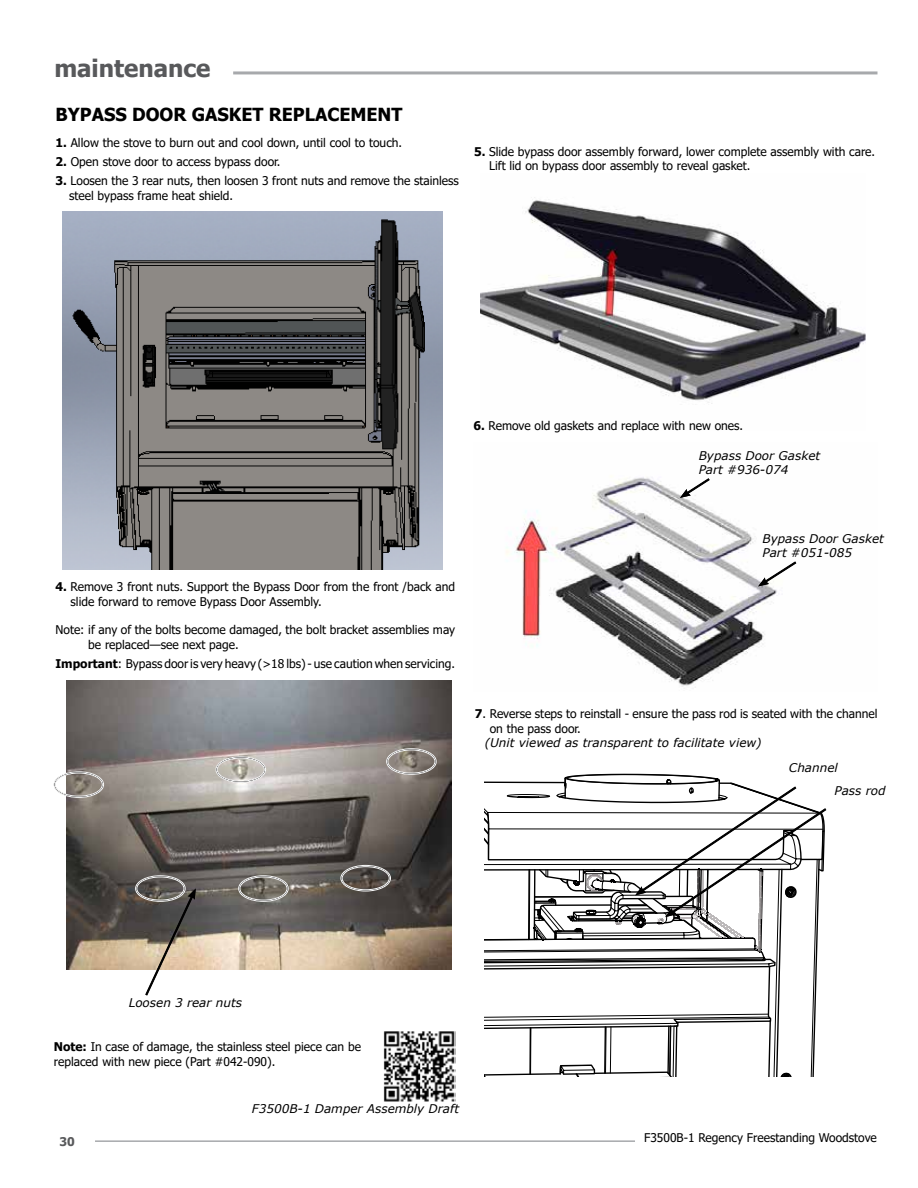
<style>
.page{position:relative;width:918px;height:1188px;background:#fff}
.page>*{position:absolute;margin:0;border:0;box-sizing:border-box;transform-origin:0 0}
.t1{font:700 24px "Tahoma";color:#58595b}
.t2{font:700 18px "Tahoma";color:#000}
.t3{font:12px/14.4px "Tahoma";color:#000}
.t4{font:italic 12px/14.4px "Verdana";color:#000}
.t5{font:700 12px "Tahoma";color:#58595b}
.s1{font-weight:700}
</style>
<div class="page">
<hr style="left:95px;top:1140px;width:540px;height:2px;background:#a7a9ac">
<hr style="left:233px;top:71px;width:644px;height:3px;background:#a7a9ac">
<img style="left:63px;top:211px;width:379px;height:359px">
<img style="left:481px;top:197px;width:385px;height:207px">
<img style="left:66px;top:680px;width:385px;height:289px">
<div style="left:54px;top:772px;width:50px;height:26px;border:2px solid #000;border-radius:50%"></div>
<div style="left:54px;top:772px;width:50px;height:26px;border:1px solid #fff;border-radius:50%"></div>
<div style="left:55px;top:773px;width:47px;height:23px;border:1px solid #fff;border-radius:50%"></div>
<div style="left:216px;top:757px;width:50px;height:26px;border:2px solid #000;border-radius:50%"></div>
<div style="left:216px;top:757px;width:50px;height:26px;border:1px solid #fff;border-radius:50%"></div>
<div style="left:217px;top:758px;width:47px;height:23px;border:1px solid #fff;border-radius:50%"></div>
<div style="left:386px;top:749px;width:50px;height:25px;border:2px solid #000;border-radius:50%"></div>
<div style="left:386px;top:749px;width:50px;height:25px;border:1px solid #fff;border-radius:50%"></div>
<div style="left:388px;top:750px;width:47px;height:23px;border:1px solid #fff;border-radius:50%"></div>
<div style="left:341px;top:865px;width:50px;height:26px;border:2px solid #000;border-radius:50%"></div>
<div style="left:341px;top:865px;width:50px;height:26px;border:1px solid #fff;border-radius:50%"></div>
<div style="left:342px;top:867px;width:47px;height:23px;border:1px solid #fff;border-radius:50%"></div>
<div style="left:239px;top:876px;width:49px;height:25px;border:2px solid #000;border-radius:50%"></div>
<div style="left:239px;top:876px;width:49px;height:25px;border:1px solid #fff;border-radius:50%"></div>
<div style="left:240px;top:877px;width:47px;height:23px;border:1px solid #fff;border-radius:50%"></div>
<div style="left:135px;top:876px;width:50px;height:25px;border:2px solid #000;border-radius:50%"></div>
<div style="left:135px;top:876px;width:50px;height:25px;border:1px solid #fff;border-radius:50%"></div>
<div style="left:137px;top:877px;width:47px;height:23px;border:1px solid #fff;border-radius:50%"></div>
<svg style="left:485px;top:774px;width:342px;height:303px"></svg>
<svg style="left:144px;top:889px;width:52px;height:107px"></svg>
<img style="left:383px;top:1031px;width:73px;height:71px">
<img style="left:506px;top:477px;width:271px;height:211px">
<svg style="left:680px;top:477px;width:31px;height:21px"></svg>
<svg style="left:758px;top:560px;width:39px;height:26px"></svg>
<h1 class="t1" style="left:54px;top:51px;width:158px">maintenance</h1>
<h2 class="t2" style="left:56px;top:102px;width:349px">BYPASS DOOR GASKET REPLACEMENT</h2>
<p class="t3" style="left:56px;top:137px;width:348px"><span class="s1">1.</span> Allow the stove to burn out and cool down, until cool to touch.</p>
<p class="t3" style="left:56px;top:155px;width:226px"><span class="s1">2.</span> Open stove door to access bypass door.</p>
<p class="t3" style="left:69px;top:174px;width:391px;text-indent:-14px"><span class="s1">3.</span> Loosen the 3 rear nuts, then loosen 3 front nuts and remove the stainless steel bypass frame heat shield.</p>
<p class="t3" style="left:489px;top:145px;width:388px;text-indent:-15px"><span class="s1">5.</span> Slide bypass door assembly forward, lower complete assembly with care.<br>Lift lid on bypass door assembly to reveal gasket.</p>
<p class="t3" style="left:474px;top:419px;width:271px"><span class="s1">6.</span> Remove old gaskets and replace with new ones.</p>
<p class="t4" style="left:699px;top:448px;width:123px">Bypass Door Gasket<br>Part #936-074</p>
<p class="t3" style="left:71px;top:580px;width:386px;text-indent:-15px"><span class="s1">4.</span> Remove 3 front nuts. Support the Bypass Door from the front /back and slide forward to remove Bypass Door Assembly.</p>
<p class="t3" style="left:88px;top:624px;width:368px;text-indent:-33px">Note: if any of the bolts become damaged, the bolt bracket assemblies may be replaced—see next page.</p>
<p class="t3" style="left:55px;top:657px;width:401px"><span class="s1">Important</span>: Bypass door is very heavy (&gt;18 lbs) - use caution when servicing.</p>
<p class="t4" style="left:762px;top:531px;width:123px">Bypass Door Gasket<br>Part #051-085</p>
<p class="t3" style="left:490px;top:708px;width:389px;text-indent:-15px"><span class="s1">7</span>. Reverse steps to reinstall - ensure the pass rod is seated with the channel on the pass door.</p>
<p class="t4" style="left:485px;top:736px;width:279px">(Unit viewed as transparent to facilitate view)</p>
<p class="t4" style="left:835px;top:783px;width:53px">Pass rod</p>
<p class="t4" style="left:789px;top:760px;width:50px">Channel</p>
<p class="t4" style="left:129px;top:995px;width:115px">Loosen 3 rear nuts</p>
<p class="t3" style="left:54px;top:1040px;width:309px"><span class="s1">Note:</span> In case of damage, the stainless steel piece can be replaced with new piece (Part #042-090).</p>
<p class="t4" style="left:252px;top:1102px;width:209px">F3500B-1 Damper Assembly Draft</p>
<p class="t5" style="left:60px;top:1133px;width:17px">30</p>
<p class="t3" style="left:644px;top:1131px;width:234px">F3500B-1 Regency Freestanding Woodstove</p>
</div>
